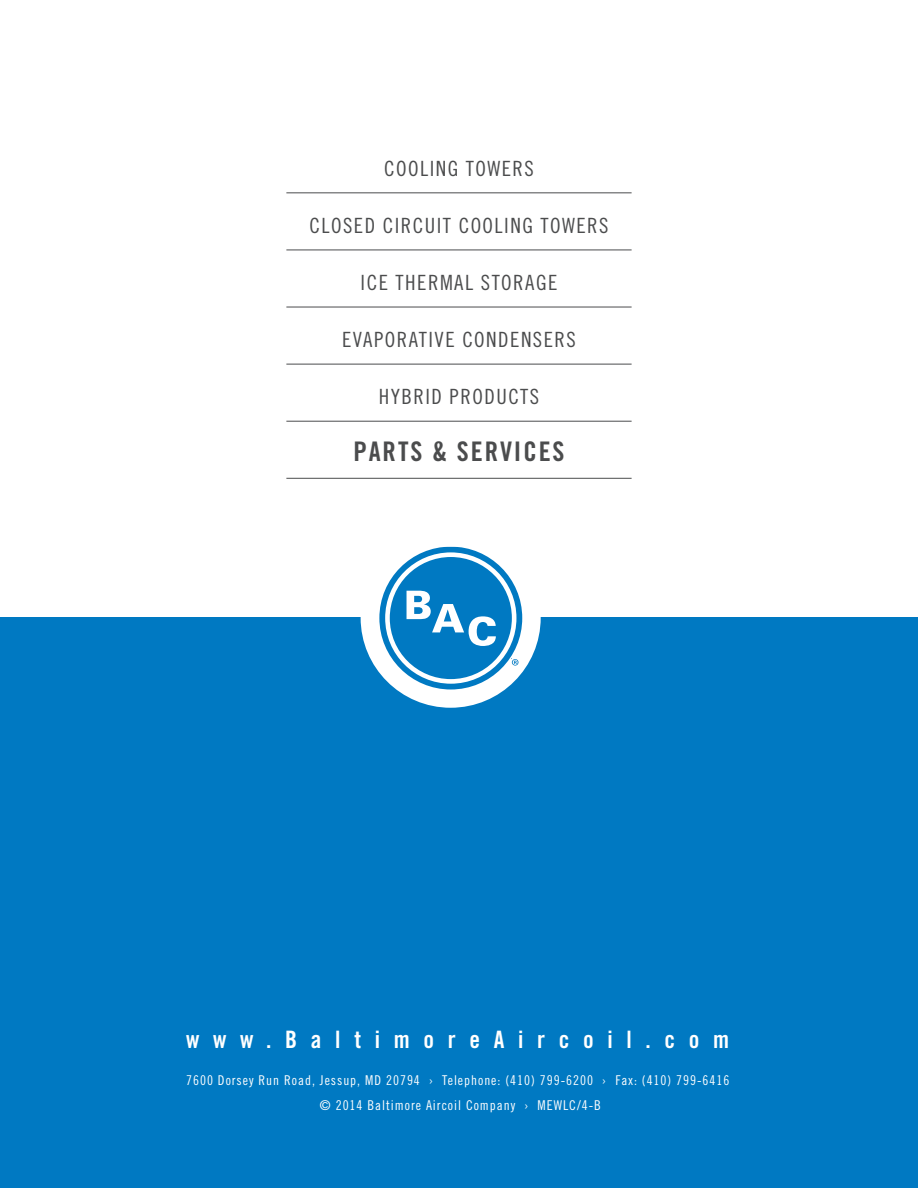
<style>
.page{position:relative;width:918px;height:1188px;background:#fff}
.page>*{position:absolute;margin:0;border:0;box-sizing:border-box;transform-origin:0 0}
.t1{font:27px "Trade Gothic Bold Cond Twenty";letter-spacing:.07em;color:#4b4c4d}
.t2{font:24px "Trade Gothic Bold Cond Twenty";letter-spacing:.57em;color:#fff}
.t3{font:21px "Trade Gothic Cond Eighteen";letter-spacing:.07em;color:#4b4c4d}
.t4{font:13.5px/24.9px "Trade Gothic Cond Eighteen";letter-spacing:.07em;color:#fff;text-align:center}
</style>
<div class="page">
<div style="left:0;top:618px;width:918px;height:570px;background:#0079c2"></div>
<div style="left:361px;top:528px;width:180px;height:180px;background:#fff;border-radius:50%"></div>
<hr style="left:286px;top:193px;width:346px;height:1px;background:#4b4c4d">
<hr style="left:286px;top:250px;width:346px;height:1px;background:#4b4c4d">
<hr style="left:286px;top:307px;width:346px;height:1px;background:#4b4c4d">
<hr style="left:286px;top:364px;width:346px;height:1px;background:#4b4c4d">
<hr style="left:286px;top:421px;width:346px;height:1px;background:#4b4c4d">
<hr style="left:286px;top:478px;width:346px;height:1px;background:#4b4c4d">
<svg style="left:379px;top:547px;width:143px;height:142px"></svg>
<h3 class="t3" style="left:384px;top:156px;width:151px">COOLING TOWERS</h3>
<h3 class="t3" style="left:310px;top:213px;width:300px">CLOSED CIRCUIT COOLING TOWERS</h3>
<h3 class="t3" style="left:361px;top:270px;width:198px">ICE THERMAL STORAGE</h3>
<h3 class="t3" style="left:342px;top:327px;width:235px">EVAPORATIVE CONDENSERS</h3>
<h3 class="t3" style="left:379px;top:384px;width:162px">HYBRID PRODUCTS</h3>
<h1 class="t1" style="left:353px;top:435px;width:213px">PARTS &amp; SERVICES</h1>
<h2 class="t2" style="left:186px;top:1025px;width:544px">www.BaltimoreAircoil.com</h2>
<p class="t4" style="left:186px;top:1068px;width:545px">7600 Dorsey Run Road, Jessup, MD 20794 › Telephone: (410) 799-6200 › Fax: (410) 799-6416 © 2014 Baltimore Aircoil Company › MEWLC/4-B</p>
</div>
